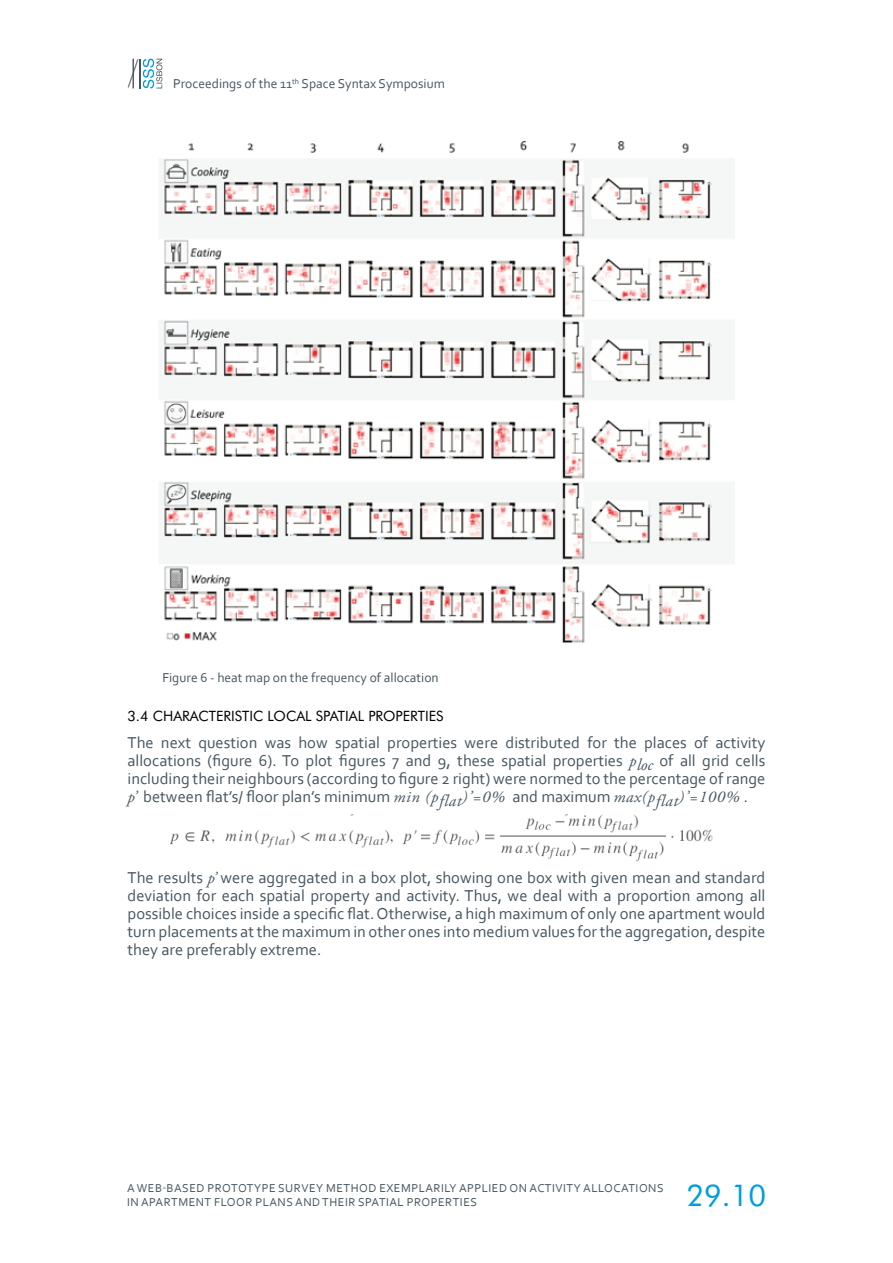
<style>
.page{position:relative;width:893px;height:1263px;background:#fff}
.page>*{position:absolute;margin:0;border:0;box-sizing:border-box;transform-origin:0 0}
.t1{font:30px "Futura BT";color:#009de0}
.t2{font:16.5px/18px "Corbel";color:#46555f;text-align:justify}
.t3{font:14.25px "Futura BT";color:#000}
.t4{font:13.5px "Corbel";color:#46555f}
.t5{font:12px/14.4px "Corbel";letter-spacing:.04em;color:#46555f}
.s1{font-family:"Adobe Garamond Pro";font-style:italic}
</style>
<div class="page">
<svg style="left:128px;top:59px;width:34px;height:29px"></svg>
<img style="left:159px;top:140px;width:575px;height:503px">
<img style="left:170px;top:815px;width:543px;height:47px">
<p class="t4" style="left:173px;top:76px;width:273px">Proceedings of the 11<sup>th</sup> Space Syntax Symposium</p>
<p class="t4" style="left:162px;top:669px;width:278px">Figure 6 - heat map on the frequency of allocation</p>
<p class="t3" style="left:128px;top:707px;width:317px">3.4 CHARACTERISTIC LOCAL SPATIAL PROPERTIES</p>
<p class="t2" style="left:128px;top:733px;width:639px">The next question was how spatial properties were distributed for the places of activity allocations (figure 6). To plot figures 7 and 9, these spatial properties <span class="s1">ploc</span> of all grid cells including their neighbours (according to figure 2 right) were normed to the percentage of range <span class="s1">p’</span> between flat’s/ floor plan’s minimum <span class="s1">min (pflat)’=0%</span> and maximum <span class="s1">max(pflat)’=100%</span> .</p>
<p class="t2" style="left:128px;top:868px;width:639px">The results <span class="s1">p’</span> were aggregated in a box plot, showing one box with given mean and standard deviation for each spatial property and activity. Thus, we deal with a proportion among all possible choices inside a specific flat. Otherwise, a high maximum of only one apartment would turn placements at the maximum in other ones into medium values for the aggregation, despite they are preferably extreme.</p>
<p class="t5" style="left:127px;top:1180px;width:538px">A WEB-BASED PROTOTYPE SURVEY METHOD EXEMPLARILY APPLIED ON ACTIVITY ALLOCATIONS<br>IN APARTMENT FLOOR PLANS AND THEIR SPATIAL PROPERTIES</p>
<h1 class="t1" style="left:686px;top:1177px;width:81px">29.10</h1>
</div>
